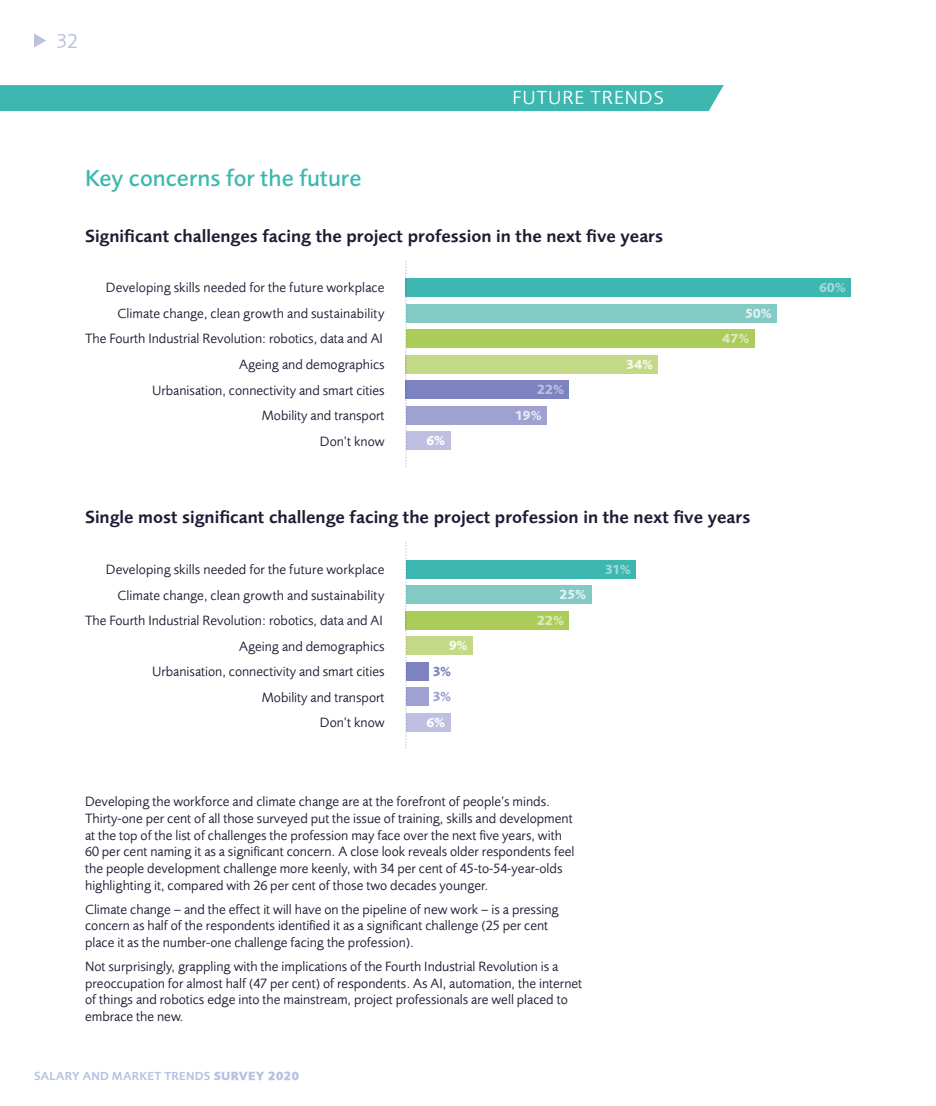
<style>
.page{position:relative;width:936px;height:1106px;background:#fff}
.page>*{position:absolute;margin:0;border:0;box-sizing:border-box;transform-origin:0 0}
.t1{font:500 24px "Foundry Sans";color:#3db7b0}
.t2{font:21px "Foundry Sans";color:#b9c1e1}
.t3{font:19.5px "Foundry Sans";letter-spacing:.05em;color:#fff}
.t4{font:600 18px "Foundry Sans";color:#201a34}
.t5{font:13.8px/16.6px "Foundry Sans";color:#201a34}
.t6{font:700 13.5px/25.5px "Foundry Sans";letter-spacing:-.01em;color:#fff}
.t7{font:700 13.5px "Foundry Sans";color:#7d83c0}
.t8{font:700 13.5px "Foundry Sans";color:#9ea1d1}
.t9{font:600 12px "Foundry Sans";letter-spacing:.02em;color:#b9c1e1}
.s1{font-weight:800}
</style>
<div class="page">
<svg style="left:34px;top:34px;width:12px;height:14px"></svg>
<div style="left:0;top:85px;width:723px;height:26px;background:#3db7b0"></div>
<div style="left:406px;top:278px;width:444px;height:19px;background:#3db7b0"></div>
<div style="left:406px;top:303px;width:370px;height:19px;background:#84cac4"></div>
<div style="left:406px;top:329px;width:348px;height:19px;background:#abcc58"></div>
<div style="left:406px;top:354px;width:252px;height:19px;background:#c3d987"></div>
<div style="left:406px;top:380px;width:163px;height:19px;background:#7d83c0"></div>
<div style="left:406px;top:405px;width:140px;height:19px;background:#9ea1d1"></div>
<div style="left:406px;top:431px;width:44px;height:19px;background:#bfc0e1"></div>
<svg style="left:405px;top:261px;width:1px;height:206px"></svg>
<div style="left:406px;top:559px;width:229px;height:19px;background:#3db7b0"></div>
<div style="left:406px;top:585px;width:185px;height:19px;background:#84cac4"></div>
<div style="left:406px;top:610px;width:163px;height:19px;background:#abcc58"></div>
<div style="left:406px;top:636px;width:66px;height:19px;background:#c3d987"></div>
<div style="left:406px;top:712px;width:44px;height:19px;background:#bfc0e1"></div>
<div style="left:406px;top:661px;width:22px;height:19px;background:#7d83c0"></div>
<div style="left:406px;top:687px;width:22px;height:19px;background:#9ea1d1"></div>
<svg style="left:405px;top:542px;width:1px;height:207px"></svg>
<h2 class="t2" style="left:57px;top:28px;width:22px">32</h2>
<h3 class="t3" style="left:512px;top:87px;width:153px">FUTURE TRENDS</h3>
<h1 class="t1" style="left:85px;top:164px;width:278px">Key concerns for the future</h1>
<h3 class="t4" style="left:85px;top:225px;width:579px">Significant challenges facing the project profession in the next five years</h3>
<p class="t5" style="left:106px;top:279px;width:280px">Developing skills needed for the future workplace</p>
<p class="t5" style="left:117px;top:305px;width:269px">Climate change, clean growth and sustainability</p>
<p class="t5" style="left:85px;top:330px;width:299px">The Fourth Industrial Revolution: robotics, data and AI</p>
<p class="t5" style="left:152px;top:351px;width:234px;line-height:25.5px;text-align:right">Ageing and demographics<br>Urbanisation, connectivity and smart cities<br>Mobility and transport<br>Don’t know</p>
<p class="t6" style="left:426px;top:428px;width:20px">6%</p>
<p class="t6" style="left:514px;top:377px;width:51px;text-indent:22px">22%<br>19%</p>
<p class="t6" style="left:625px;top:351px;width:29px">34%</p>
<p class="t6" style="left:722px;top:300px;width:51px;text-indent:22px">50%<br>47%</p>
<h3 class="t4" style="left:85px;top:507px;width:666px">Single most significant challenge facing the project profession in the next five years</h3>
<p class="t5" style="left:106px;top:561px;width:280px">Developing skills needed for the future workplace</p>
<p class="t6" style="left:604px;top:556px;width:28px">31%</p>
<p class="t5" style="left:117px;top:586px;width:269px">Climate change, clean growth and sustainability</p>
<p class="t5" style="left:85px;top:612px;width:299px">The Fourth Industrial Revolution: robotics, data and AI</p>
<p class="t6" style="left:536px;top:582px;width:51px;text-indent:22px">25%<br>22%</p>
<p class="t5" style="left:239px;top:637px;width:147px">Ageing and demographics</p>
<p class="t6" style="left:448px;top:633px;width:20px">9%</p>
<p class="t5" style="left:152px;top:658px;width:234px;line-height:25.5px;text-align:right">Urbanisation, connectivity and smart cities<br>Mobility and transport</p>
<p class="t7" style="left:432px;top:663px;width:20px">3%</p>
<p class="t8" style="left:432px;top:688px;width:20px">3%</p>
<p class="t5" style="left:320px;top:714px;width:66px">Don’t know</p>
<p class="t6" style="left:426px;top:709px;width:20px">6%</p>
<p class="t5" style="left:85px;top:793px;width:491px">Developing the workforce and climate change are at the forefront of people’s minds.<br>Thirty-one per cent of all those surveyed put the issue of training, skills and development at the top of the list of challenges the profession may face over the next five years, with 60 per cent naming it as a significant concern. A close look reveals older respondents feel the people development challenge more keenly, with 34 per cent of 45-to-54-year-olds highlighting it, compared with 26 per cent of those two decades younger.</p>
<p class="t5" style="left:85px;top:900px;width:475px">Climate change – and the effect it will have on the pipeline of new work – is a pressing concern as half of the respondents identified it as a significant challenge (25 per cent place it as the number-one challenge facing the profession).</p>
<p class="t5" style="left:85px;top:958px;width:498px">Not surprisingly, grappling with the implications of the Fourth Industrial Revolution is a preoccupation for almost half (47 per cent) of respondents. As AI, automation, the internet of things and robotics edge into the mainstream, project professionals are well placed to embrace the new.</p>
<p class="t9" style="left:34px;top:1069px;width:267px">SALARY AND MARKET TRENDS <span class="s1">SURVEY 2020</span></p>
<p class="t6" style="left:818px;top:275px;width:29px">60%</p>
</div>
